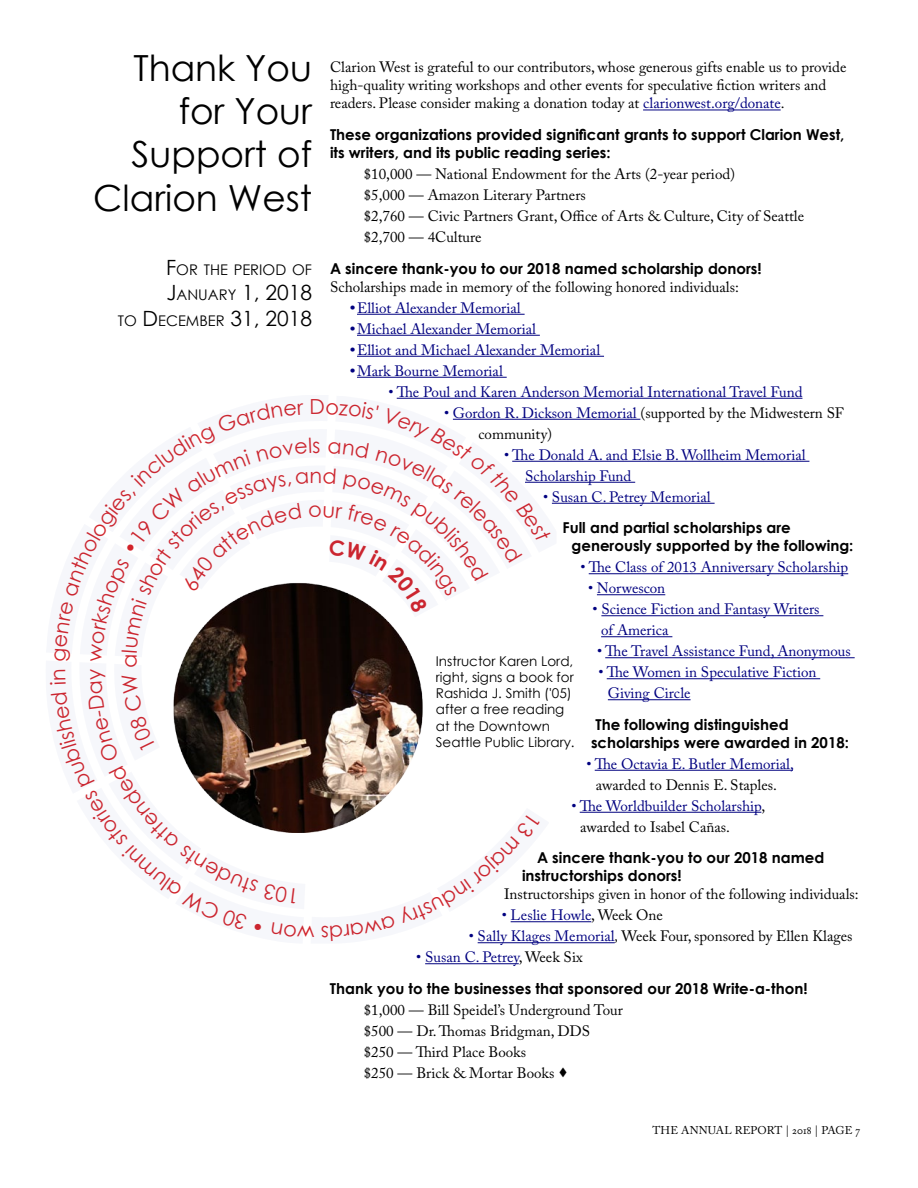
<style>
.page{position:relative;width:918px;height:1188px;background:#fff}
.page>*{position:absolute;margin:0;border:0;box-sizing:border-box;transform-origin:0 0}
.t1{font:36px/43.2px "Century Gothic";color:#000;text-align:right}
.t2{font:21px "Century Gothic";color:#000}
.t3{font:20.7px "Century Gothic";color:#d2232a}
.t4{font:15px/21px "Adobe Caslon Pro";color:#000}
.t5{font:15px/21px "Adobe Caslon Pro";color:#000080}
.t6{font:700 15px/18px "Century Gothic";color:#000}
.t7{font:14.7px "Century Gothic";color:#000}
.t8{font:13.5px/16.2px "Century Gothic";color:#000}
.t9{font:11.25px "Adobe Caslon Pro";letter-spacing:.005em;color:#000}
.s1{color:#000080}
.s2{font-weight:700}
.s3{color:#000}
.s4{font-style:italic}
.s5{font-size:21px}
.s6{font-size:14.7px}
</style>
<div class="page">
<hr style="left:357px;top:314px;width:168px;height:1px;background:#000080">
<hr style="left:357px;top:335px;width:183px;height:1px;background:#000080">
<hr style="left:357px;top:356px;width:247px;height:1px;background:#000080">
<hr style="left:357px;top:377px;width:150px;height:1px;background:#000080">
<hr style="left:397px;top:398px;width:405px;height:1px;background:#000080">
<hr style="left:453px;top:419px;width:187px;height:1px;background:#000080">
<hr style="left:512px;top:461px;width:297px;height:1px;background:#000080">
<hr style="left:525px;top:482px;width:110px;height:1px;background:#000080">
<hr style="left:552px;top:503px;width:163px;height:1px;background:#000080">
<hr style="left:589px;top:573px;width:259px;height:1px;background:#000080">
<hr style="left:597px;top:594px;width:68px;height:1px;background:#000080">
<hr style="left:601px;top:615px;width:222px;height:1px;background:#000080">
<hr style="left:601px;top:636px;width:71px;height:1px;background:#000080">
<hr style="left:605px;top:657px;width:250px;height:1px;background:#000080">
<hr style="left:607px;top:678px;width:213px;height:1px;background:#000080">
<hr style="left:608px;top:699px;width:83px;height:1px;background:#000080">
<hr style="left:595px;top:770px;width:198px;height:1px;background:#000080">
<hr style="left:580px;top:812px;width:181px;height:1px;background:#000080">
<hr style="left:511px;top:921px;width:80px;height:1px;background:#000080">
<hr style="left:478px;top:942px;width:137px;height:1px;background:#000080">
<hr style="left:425px;top:963px;width:94px;height:1px;background:#000080">
<hr style="left:643px;top:110px;width:138px;height:1px;background:#000080">
<svg style="left:173px;top:397px;width:384px;height:547px"></svg>
<h1 class="t1" style="left:93px;top:46px;width:220px">Thank You for Your<br>Support of<br>Clarion West</h1>
<p class="t4" style="left:330px;top:58px;width:518px;line-height:18px">Clarion West is grateful to our contributors, whose generous gifts enable us to provide high-quality writing workshops and other events for speculative fiction writers and readers. Please consider making a donation today at <span class="s1">clarionwest.org/donate</span>.</p>
<p class="t6" style="left:330px;top:125px;width:516px">These organizations provided significant grants to support Clarion West, its writers, and its public reading series:</p>
<p class="t4" style="left:364px;top:164px;width:442px">$10,000 — National Endowment for the Arts (2-year period)<br>$5,000 — Amazon Literary Partners<br>$2,760 — Civic Partners Grant, Office of Arts &amp; Culture, City of Seattle $2,700 — 4Culture</p>
<p class="t6" style="left:330px;top:259px;width:433px">A sincere thank-you to our 2018 named scholarship donors!</p>
<p class="t4" style="left:330px;top:276px;width:410px">Scholarships made in memory of the following honored individuals:</p>
<p class="t5" style="left:350px;top:297px;width:172px"><span class="s2">•</span>Elliot Alexander Memorial</p>
<p class="t5" style="left:350px;top:318px;width:187px"><span class="s2">•</span>Michael Alexander Memorial</p>
<p class="t5" style="left:350px;top:339px;width:251px"><span class="s2">•</span>Elliot and Michael Alexander Memorial</p>
<p class="t5" style="left:350px;top:360px;width:154px"><span class="s2">•</span>Mark Bourne Memorial</p>
<p class="t5" style="left:388px;top:381px;width:415px">• The Poul and Karen Anderson Memorial International Travel Fund</p>
<p class="t4" style="left:478px;top:402px;width:367px;text-indent:-34px"><span class="s1">• Gordon R. Dickson Memorial</span> (supported by the Midwestern SF community)</p>
<p class="t5" style="left:525px;top:444px;width:282px;text-indent:-21px">• The Donald A. and Elsie B. Wollheim Memorial<br>Scholarship Fund</p>
<p class="t5" style="left:543px;top:486px;width:169px">• Susan C. Petrey Memorial</p>
<p class="t6" style="left:572px;top:518px;width:283px;text-indent:-9px">Full and partial scholarships are generously supported by the following:</p>
<p class="t5" style="left:580px;top:557px;width:269px">• The Class of 2013 Anniversary Scholarship</p>
<p class="t5" style="left:588px;top:578px;width:79px">• Norwescon</p>
<p class="t5" style="left:601px;top:599px;width:220px;text-indent:-9px">• Science Fiction and Fantasy Writers of America</p>
<p class="t5" style="left:597px;top:641px;width:255px">• The Travel Assistance Fund, Anonymous</p>
<p class="t5" style="left:608px;top:662px;width:210px;text-indent:-9px">• The Women in Speculative Fiction<br>Giving Circle</p>
<p class="t6" style="left:591px;top:715px;width:259px;text-indent:4px">The following distinguished scholarships were awarded in 2018:</p>
<p class="t5" style="left:586px;top:753px;width:209px">• The Octavia E. Butler Memorial,</p>
<p class="t4" style="left:596px;top:774px;width:183px">awarded to Dennis E. Staples.</p>
<p class="t5" style="left:580px;top:795px;width:187px;text-indent:-9px">• The Worldbuilder Scholarship<span class="s3">, awarded to Isabel Cañas.</span></p>
<p class="t6" style="left:522px;top:848px;width:304px;text-indent:15px">A sincere thank-you to our 2018 named instructorships donors!</p>
<p class="t4" style="left:504px;top:884px;width:356px">Instructorships given in honor of the following individuals:</p>
<p class="t5" style="left:502px;top:905px;width:163px">• Leslie Howle<span class="s3">, Week One</span></p>
<p class="t4" style="left:469px;top:926px;width:385px"><span class="s1">• Sally Klages Memorial</span><span class="s4">,</span> Week Four, sponsored by Ellen Klages</p>
<p class="t5" style="left:416px;top:947px;width:168px">• Susan C. Petrey<span class="s3">, Week Six</span></p>
<p class="t6" style="left:330px;top:979px;width:479px">Thank you to the businesses that sponsored our 2018 Write-a-thon!</p>
<p class="t4" style="left:364px;top:999px;width:261px">$1,000 — Bill Speidel’s Underground Tour $500 — Dr. Thomas Bridgman, DDS $250 — Third Place Books<br>$250 — Brick &amp; Mortar Books •</p>
<p class="t7" style="left:166px;top:260px;width:147px"><span class="s5">F</span>OR THE PERIOD OF</p>
<h2 class="t2" style="left:166px;top:278px;width:147px">J<span class="s6">ANUARY</span> 1, 2018</h2>
<p class="t7" style="left:118px;top:310px;width:196px">TO <span class="s5">D</span>ECEMBER <span class="s5">31, 2018</span></p>
<h3 class="t3" style="left:310px;top:392px;width:17px">D</h3>
<h3 class="t3" style="left:310px;top:461px;width:14px">n</h3>
<p class="t8" style="left:436px;top:653px;width:140px">Instructor Karen Lord, right, signs a book for<br>Rashida J. Smith ('05) after a free reading at the Downtown<br>Seattle Public Library.</p>
<h3 class="t3" style="left:80px;top:680px;width:13px;rotate:-90deg">y</h3>
<p class="t9" style="left:652px;top:1123px;width:39px">The aNNU</p>
<p class="t9" style="left:716px;top:1123px;width:28px">AL rEPO</p>
<p class="t9" style="left:767px;top:1123px;width:95px">RT | 2018 | Page 7</p>
</div>
